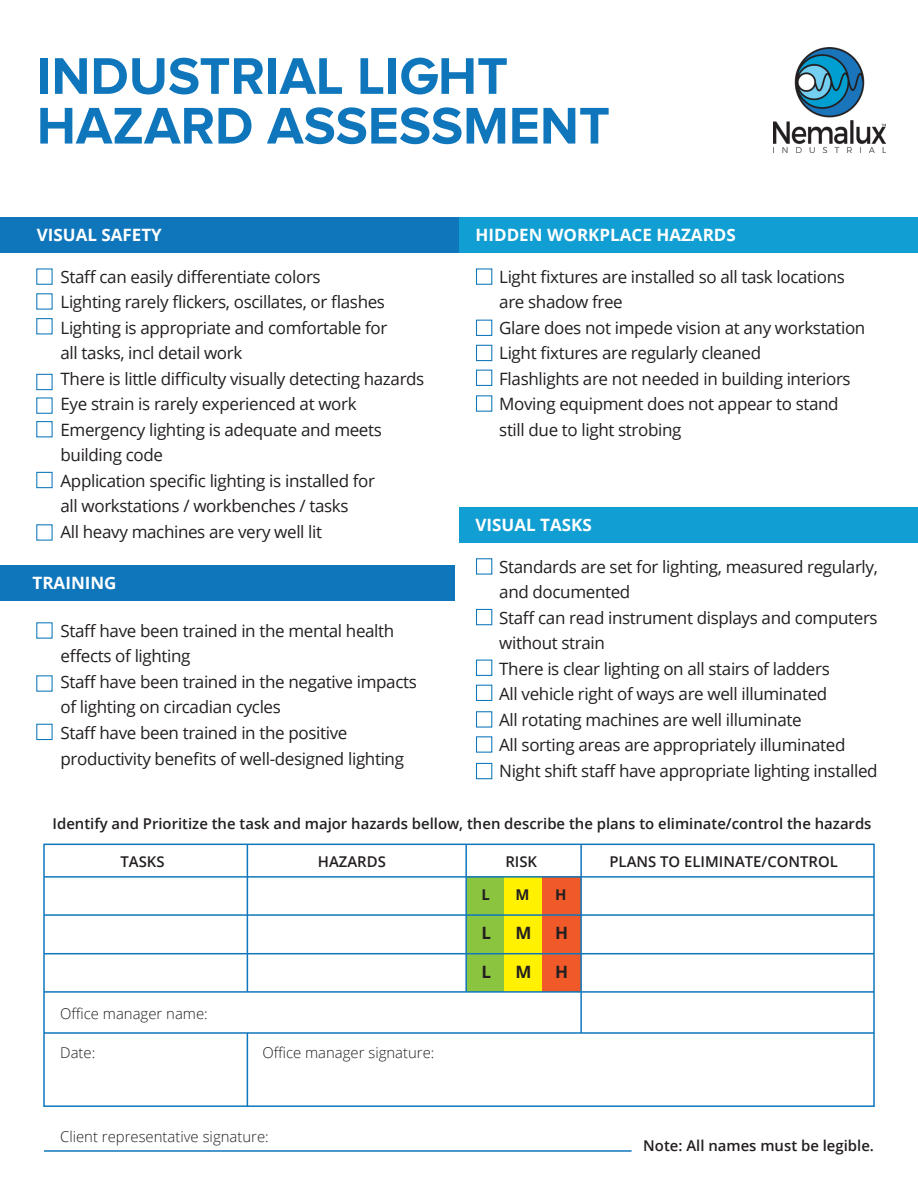
<style>
.page{position:relative;width:918px;height:1188px;background:#fff}
.page>*{position:absolute;margin:0;border:0;box-sizing:border-box;transform-origin:0 0}
.t1{font:700 53.4px/49.7px "Proxima Nova A";color:#0f76bc}
.t2{font:16.95px/25.5px "Open Sans";letter-spacing:-.02em;color:#231f20}
.t3{font:700 16.95px "Open Sans";color:#fff}
.t4{font:700 16.95px "Open Sans";color:#231f20}
.t5{font:600 14.85px "Open Sans";color:#231f20}
.t6{font:300 14.85px "Open Sans";color:#231f20}
.t7{font:700 14.85px "Open Sans";color:#231f20}
</style>
<div class="page">
<img style="left:773px;top:48px;width:113px;height:104px">
<div style="left:0;top:217px;width:918px;height:35px;background:#0f76bc"></div>
<div style="left:459px;top:217px;width:459px;height:35px;background:#119ed2"></div>
<div style="left:0;top:566px;width:454px;height:35px;background:#0f76bc"></div>
<div style="left:459px;top:507px;width:459px;height:35px;background:#119ed2"></div>
<div style="left:36px;top:268px;width:17px;height:17px;border:1px solid #0f76bc"></div>
<div style="left:36px;top:318px;width:17px;height:16px;border:1px solid #0f76bc"></div>
<div style="left:36px;top:397px;width:17px;height:17px;border:1px solid #0f76bc"></div>
<div style="left:36px;top:374px;width:17px;height:16px;border:1px solid #0f76bc"></div>
<div style="left:36px;top:724px;width:17px;height:16px;border:1px solid #0f76bc"></div>
<div style="left:36px;top:421px;width:17px;height:16px;border:1px solid #0f76bc"></div>
<div style="left:36px;top:472px;width:17px;height:16px;border:1px solid #0f76bc"></div>
<div style="left:476px;top:268px;width:16px;height:17px;border:1px solid #0f76bc"></div>
<div style="left:476px;top:320px;width:16px;height:16px;border:1px solid #0f76bc"></div>
<div style="left:476px;top:370px;width:16px;height:16px;border:1px solid #0f76bc"></div>
<div style="left:476px;top:345px;width:16px;height:16px;border:1px solid #0f76bc"></div>
<div style="left:476px;top:558px;width:16px;height:17px;border:1px solid #0f76bc"></div>
<div style="left:476px;top:660px;width:16px;height:16px;border:1px solid #0f76bc"></div>
<div style="left:476px;top:685px;width:16px;height:16px;border:1px solid #0f76bc"></div>
<div style="left:476px;top:763px;width:16px;height:16px;border:1px solid #0f76bc"></div>
<div style="left:476px;top:711px;width:16px;height:17px;border:1px solid #0f76bc"></div>
<div style="left:476px;top:609px;width:16px;height:16px;border:1px solid #0f76bc"></div>
<div style="left:466px;top:877px;width:38px;height:38px;background:#8bc53f"></div>
<div style="left:504px;top:877px;width:39px;height:38px;background:#fff100"></div>
<div style="left:543px;top:877px;width:38px;height:38px;background:#f05a28"></div>
<div style="left:466px;top:916px;width:38px;height:38px;background:#8bc53f"></div>
<div style="left:504px;top:916px;width:39px;height:38px;background:#fff100"></div>
<div style="left:543px;top:916px;width:38px;height:38px;background:#f05a28"></div>
<div style="left:466px;top:954px;width:38px;height:38px;background:#8bc53f"></div>
<div style="left:504px;top:954px;width:39px;height:38px;background:#fff100"></div>
<div style="left:543px;top:954px;width:38px;height:38px;background:#f05a28"></div>
<div style="left:43px;top:844px;width:832px;height:263px;border:2px solid #0f76bc"></div>
<hr style="left:44px;top:876px;width:830px;height:2px;background:#0f76bc">
<hr style="left:44px;top:914px;width:830px;height:2px;background:#0f76bc">
<hr style="left:44px;top:953px;width:830px;height:1px;background:#0f76bc">
<hr style="left:44px;top:991px;width:830px;height:2px;background:#0f76bc">
<hr style="left:44px;top:1032px;width:830px;height:2px;background:#0f76bc">
<hr style="left:44px;top:1150px;width:588px;height:2px;background:#0f76bc">
<hr style="left:247px;top:844px;width:1px;height:148px;background:#0f76bc">
<hr style="left:247px;top:1033px;width:1px;height:73px;background:#0f76bc">
<hr style="left:465px;top:844px;width:2px;height:148px;background:#0f76bc">
<hr style="left:580px;top:844px;width:2px;height:189px;background:#0f76bc">
<h1 class="t1" style="left:37px;top:50px;width:575px">INDUSTRIAL LIGHT<br>HAZARD ASSESSMENT</h1>
<p class="t3" style="left:475px;top:223px;width:262px">HIDDEN WORKPLACE HAZARDS</p>
<p class="t3" style="left:37px;top:223px;width:127px">VISUAL SAFETY</p>
<p class="t2" style="left:61px;top:263px;width:365px">Staff can easily differentiate colors<br>Lighting rarely flickers, oscillates, or flashes Lighting is appropriate and comfortable for<br>all tasks, incl detail work<br>There is little difficulty visually detecting hazards Eye strain is rarely experienced at work Emergency lighting is adequate and meets building code<br>Application specific lighting is installed for<br>all workstations / workbenches / tasks<br>All heavy machines are very well lit</p>
<p class="t2" style="left:499px;top:263px;width:368px">Light fixtures are installed so all task locations are shadow free<br>Glare does not impede vision at any workstation Light fixtures are regularly cleaned<br>Flashlights are not needed in building interiors Moving equipment does not appear to stand still due to light strobing</p>
<p class="t3" style="left:475px;top:513px;width:118px">VISUAL TASKS</p>
<p class="t2" style="left:499px;top:553px;width:380px">Standards are set for lighting, measured regularly, and documented<br>Staff can read instrument displays and computers without strain<br>There is clear lighting on all stairs of ladders<br>All vehicle right of ways are well illuminated<br>All rotating machines are well illuminate<br>All sorting areas are appropriately illuminated Night shift staff have appropriate lighting installed</p>
<p class="t5" style="left:53px;top:813px;width:821px">Identify and Prioritize the task and major hazards bellow, then describe the plans to eliminate/control the hazards</p>
<p class="t5" style="left:120px;top:851px;width:46px">TASKS</p>
<p class="t5" style="left:318px;top:851px;width:70px">HAZARDS</p>
<p class="t5" style="left:505px;top:851px;width:33px">RISK</p>
<p class="t7" style="left:482px;top:884px;width:10px">L</p>
<p class="t7" style="left:516px;top:884px;width:16px">M</p>
<p class="t7" style="left:555px;top:884px;width:13px">H</p>
<p class="t4" style="left:482px;top:921px;width:11px">L</p>
<p class="t4" style="left:516px;top:921px;width:18px">M</p>
<p class="t4" style="left:555px;top:921px;width:15px">H</p>
<p class="t4" style="left:482px;top:959px;width:11px">L</p>
<p class="t4" style="left:516px;top:959px;width:18px">M</p>
<p class="t4" style="left:555px;top:959px;width:15px">H</p>
<p class="t3" style="left:33px;top:571px;width:86px">TRAINING</p>
<p class="t2" style="left:61px;top:618px;width:358px">Staff have been trained in the mental health effects of lighting<br>Staff have been trained in the negative impacts of lighting on circadian cycles<br>Staff have been trained in the positive productivity benefits of well-designed lighting</p>
<p class="t5" style="left:609px;top:851px;width:230px">PLANS TO ELIMINATE/CONTROL</p>
<p class="t6" style="left:60px;top:1003px;width:149px">Office manager name:</p>
<p class="t6" style="left:60px;top:1043px;width:37px">Date:</p>
<p class="t6" style="left:262px;top:1043px;width:174px">Office manager signature:</p>
<p class="t6" style="left:60px;top:1126px;width:210px">Client representative signature:</p>
<p class="t5" style="left:643px;top:1135px;width:232px">Note: All names must be legible.</p>
</div>
